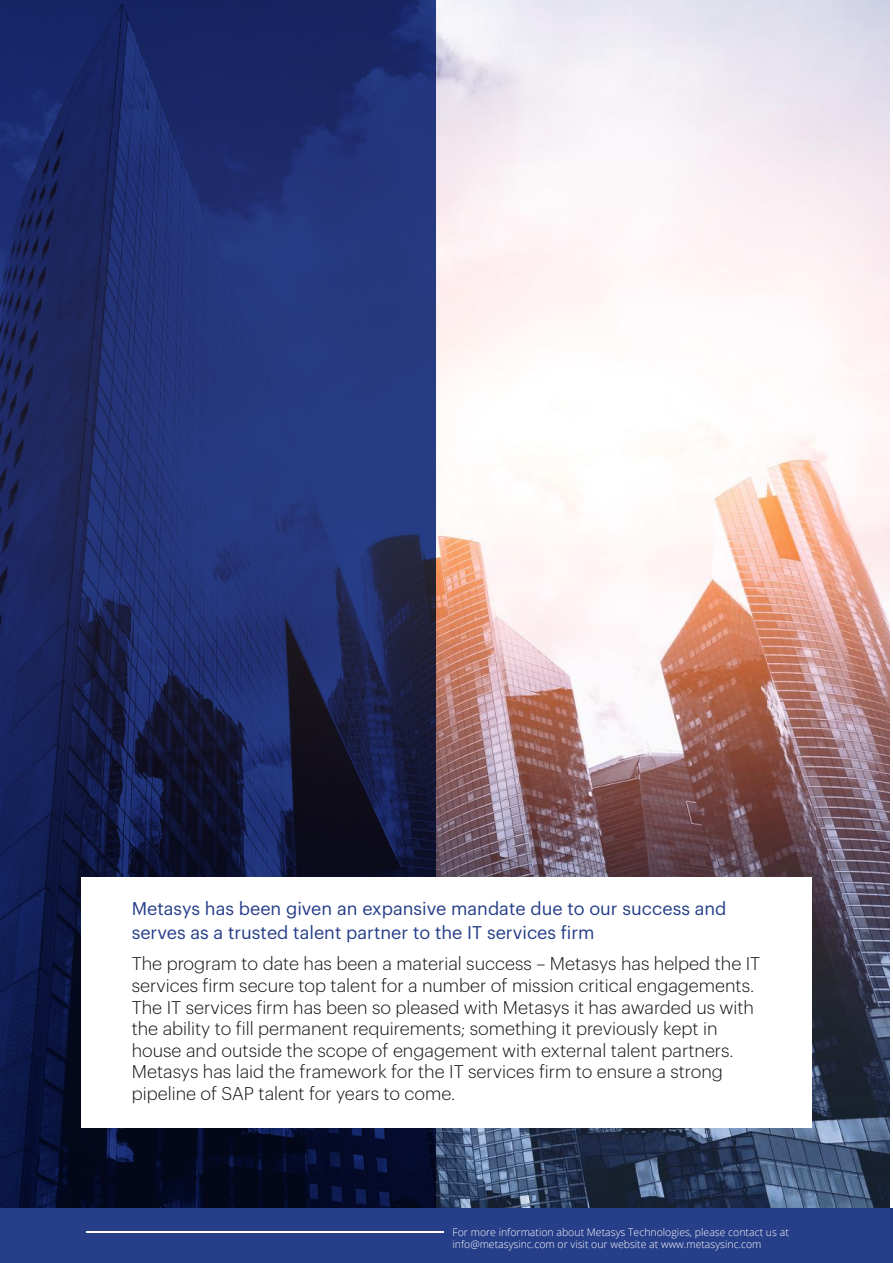
<style>
.page{position:relative;width:893px;height:1263px;background:#fff}
.page>*{position:absolute;margin:0;border:0;box-sizing:border-box;transform-origin:0 0}
.t1{font:300 18px/21.6px "Graphik";color:#121314}
.t2{font:18px/24.6px "Graphik";color:#273f89}
.t3{font:300 10.5px/12.6px "Open Sans";color:#fff}
</style>
<div class="page">
<img style="left:435px;top:0;width:455px;height:1208px">
<svg style="left:0;top:0;width:435px;height:1208px;background:#1b275e"></svg>
<div style="left:0;top:1208px;width:893px;height:55px;background:#273e89"></div>
<hr style="left:86px;top:1231px;width:357px;height:1px;background:#fff">
<div style="left:81px;top:878px;width:731px;height:250px;background:#fff"></div>
<p class="t2" style="left:132px;top:894px;width:596px">Metasys has been given an expansive mandate due to our success and serves as a trusted talent partner to the IT services firm</p>
<p class="t1" style="left:132px;top:952px;width:630px">The program to date has been a material success – Metasys has helped the IT services firm secure top talent for a number of mission critical engagements.<br>The IT services firm has been so pleased with Metasys it has awarded us with the ability to fill permanent requirements; something it previously kept in house and outside the scope of engagement with external talent partners.<br>Metasys has laid the framework for the IT services firm to ensure a strong pipeline of SAP talent for years to come.</p>
<p class="t3" style="left:452px;top:1225px;width:338px">For more information about Metasys Technologies, please contact us at info@metasysinc.com or visit our website at www.metasysinc.com</p>
</div>
